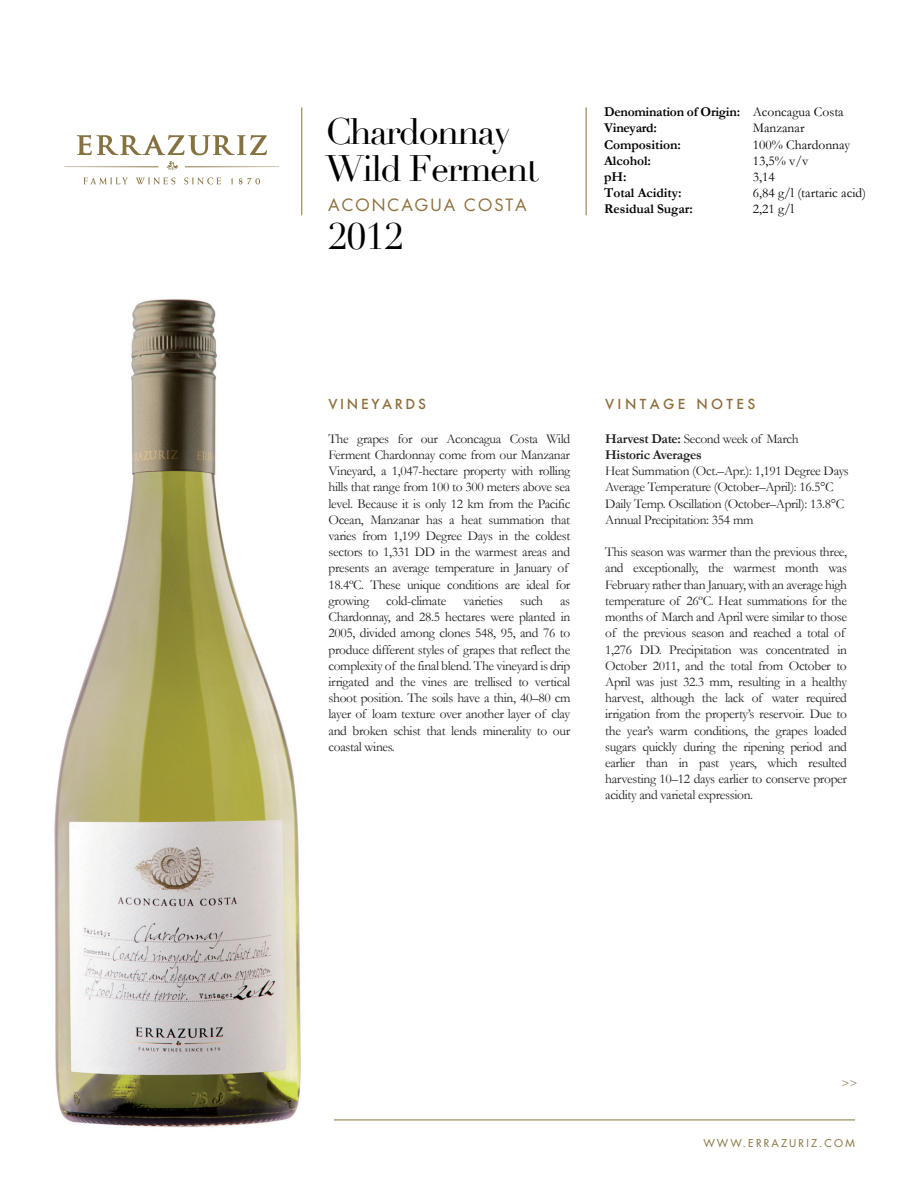
<style>
.page{position:relative;width:915px;height:1191px;background:#fff}
.page>*{position:absolute;margin:0;border:0;box-sizing:border-box;transform-origin:0 0}
.t1{font:36px/37.5px "Didot";letter-spacing:-.045em;color:#000}
.t2{font:16.5px "Futura";letter-spacing:.12em;color:#8e6e3b}
.t3{font:13.5px/16.2px "Garamond";letter-spacing:-.025em;color:#231f20}
.t4{font:700 13.5px/16.2px "Garamond";letter-spacing:-.005em;color:#000}
.t5{font:13.5px "Garamond";color:#000}
.t6{font:500 13.5px "Futura";letter-spacing:.25em;color:#8e6e3b}
.t7{font:500 13.5px "Futura";letter-spacing:.2em;color:#8e6e3b}
.t8{font:12px "Garamond";color:#8e6e3b}
.t9{font:10.5px "Futura";letter-spacing:.2em;color:#86723b}
.s1{font-weight:400}
.s2{font-weight:700}
</style>
<div class="page">
<img style="left:54px;top:299px;width:282px;height:829px">
<hr style="left:585px;top:107px;width:1px;height:108px;background:#86723b">
<hr style="left:334px;top:1119px;width:520px;height:1px;background:#86723b">
<hr style="left:301px;top:107px;width:1px;height:108px;background:#86723b">
<svg style="left:83px;top:177px;width:45px;height:7px"></svg>
<svg style="left:136px;top:177px;width:39px;height:7px"></svg>
<svg style="left:184px;top:177px;width:37px;height:7px"></svg>
<svg style="left:231px;top:178px;width:2px;height:6px"></svg>
<svg style="left:239px;top:178px;width:21px;height:6px"></svg>
<svg style="left:167px;top:161px;width:11px;height:9px"></svg>
<hr style="left:64px;top:166px;width:94px;height:1px;background:#867240">
<hr style="left:185px;top:166px;width:94px;height:1px;background:#867240">
<svg style="left:77px;top:135px;width:190px;height:20px"></svg>
<p class="t1" style="left:325px;top:114px;width:215px">Chardonnay<br>Wild Ferment</p>
<p class="t2" style="left:328px;top:194px;width:200px">ACONCAGUA COSTA</p>
<p class="t1" style="left:328px;top:218px;width:76px">2012</p>
<p class="t4" style="left:604px;top:104px;width:241px">Denomination of Origin: <span class="s1">Aconcagua Costa<br></span>Vineyard:</p>
<p class="t5" style="left:752px;top:120px;width:53px">Manzanar</p>
<p class="t4" style="left:604px;top:136px;width:78px">Composition:</p>
<p class="t5" style="left:752px;top:136px;width:99px">100% Chardonnay</p>
<p class="t4" style="left:604px;top:152px;width:48px">Alcohol:</p>
<p class="t5" style="left:752px;top:152px;width:57px">13,5% v/v</p>
<p class="t4" style="left:604px;top:168px;width:24px">pH:</p>
<p class="t5" style="left:752px;top:169px;width:23px">3,14</p>
<p class="t4" style="left:604px;top:185px;width:79px">Total Acidity:</p>
<p class="t5" style="left:752px;top:185px;width:115px">6,84 g/l (tartaric acid)</p>
<p class="t4" style="left:604px;top:201px;width:90px">Residual Sugar:</p>
<p class="t5" style="left:752px;top:201px;width:43px">2,21 g/l</p>
<p class="t7" style="left:328px;top:394px;width:99px">VINEYARDS</p>
<p class="t6" style="left:605px;top:395px;width:152px">VINTAGE NOTES</p>
<p class="t3" style="left:328px;top:430px;width:243px">The grapes for our Aconcagua Costa Wild Ferment Chardonnay come from our Manzanar Vineyard, a 1,047-hectare property with rolling hills that range from 100 to 300 meters above sea level. Because it is only 12 km from the Pacific Ocean, Manzanar has a heat summation that varies from 1,199 Degree Days in the coldest sectors to 1,331 DD in the warmest areas and presents an average temperature in January of 18.4ºC. These unique conditions are ideal for growing</p>
<p class="t3" style="left:386px;top:592px;width:61px">cold-climate</p>
<p class="t3" style="left:463px;top:592px;width:41px">varieties</p>
<p class="t3" style="left:520px;top:592px;width:24px">such</p>
<p class="t3" style="left:328px;top:592px;width:243px;text-align:justify;text-indent:232px">as Chardonnay, and 28.5 hectares were planted in 2005, divided among clones 548, 95, and 76 to produce different styles of grapes that reflect the complexity of the final blend. The vineyard is drip irrigated and the vines are trellised to vertical shoot position. The soils have a thin, 40–80 cm layer of loam texture over another layer of clay and broken schist that lends minerality to our coastal wines.</p>
<p class="t3" style="left:605px;top:430px;width:245px"><span class="s2">Harvest Date:</span> Second week of March<br><span class="s2">Historic Averages<br></span>Heat Summation (Oct.–Apr.): 1,191 Degree Days Average Temperature (October–April): 16.5°C Daily Temp. Oscillation (October–April): 13.8°C Annual Precipitation: 354 mm</p>
<p class="t3" style="left:605px;top:544px;width:243px">This season was warmer than the previous three, and exceptionally, the warmest month was February rather than January, with an average high temperature of 26ºC. Heat summations for the months of March and April were similar to those of the previous season and reached a total of 1,276 DD. Precipitation was concentrated in October 2011, and the total from October to April was just 32.3 mm, resulting in a healthy harvest, although the lack of water required irrigation from the property’s reservoir. Due to the year’s warm conditions, the grapes loaded sugars quickly during the ripening period and earlier than in past years, which resulted harvesting 10–12 days earlier to conserve proper acidity and varietal expression.</p>
<p class="t8" style="left:841px;top:1075px;width:18px">&gt;&gt;</p>
<p class="t9" style="left:703px;top:1136px;width:153px">WWW.ERRAZURIZ.COM</p>
</div>
